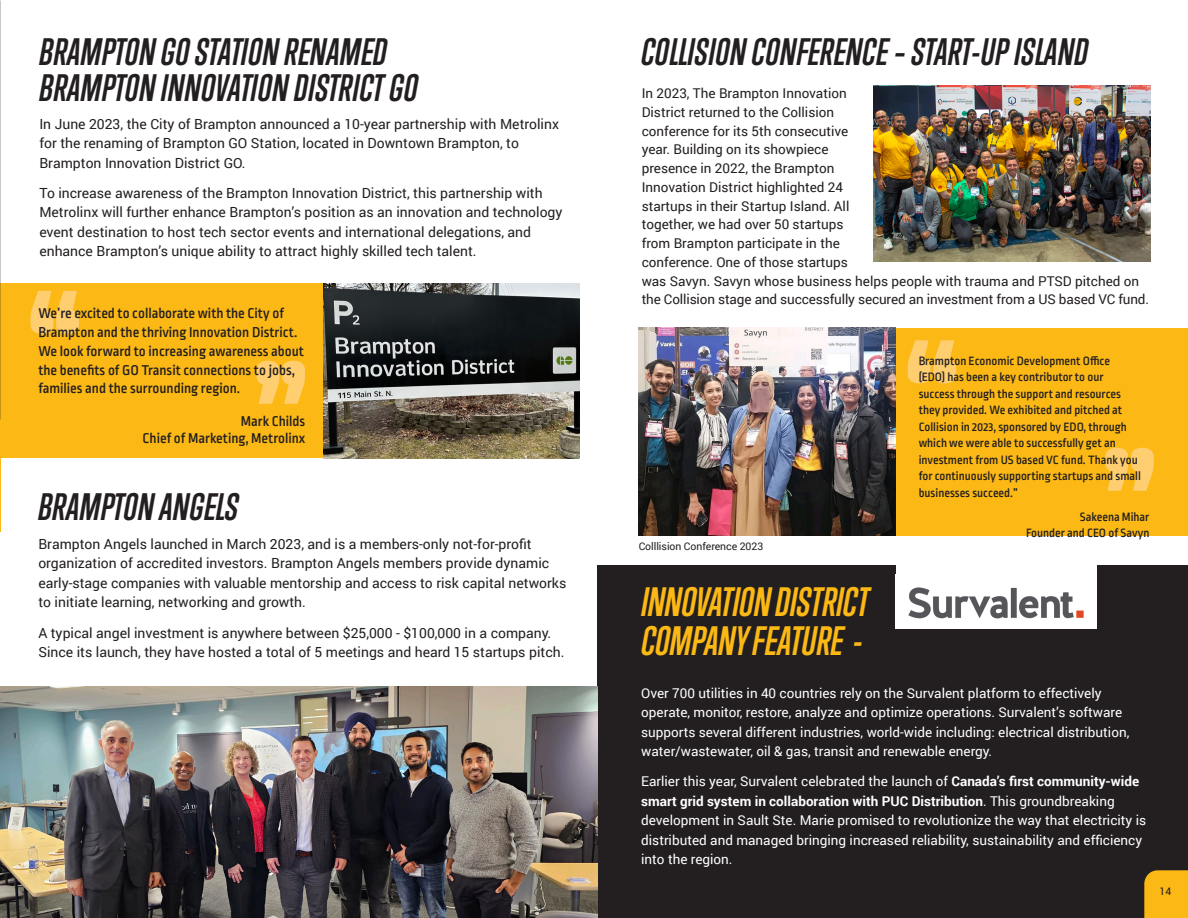
<style>
.page{position:relative;width:1188px;height:918px;background:#fff}
.page>*{position:absolute;margin:0;border:0;box-sizing:border-box;transform-origin:0 0}
.Heading_black{font:italic 700 37.5px/39px "Trump Gothic Pro";color:#fcb814}
.t1{font:italic 700 34.95px/36.3px "Trump Gothic Pro";letter-spacing:.015em;color:#231f20}
.Quote_to_the_right{font:500 15px/18.9px "Ropa Sans Pro";color:#231f20}
.Quote_name{font:500 15px/16.5px "Ropa Sans Pro";color:#231f20;text-align:right}
.Body{font:13.95px/19.5px "Roboto";color:#231f20}
.Body-2{font:13.5px/19.5px "Roboto";color:#fff}
.Body-3{font:13.5px/18.8px "Roboto";color:#231f20}
.Quote_to_the_right-2{font:500 12.75px/16.5px "Ropa Sans Pro";color:#231f20}
.Quote_name-2{font:500 12.75px/16.5px "Ropa Sans Pro";color:#231f20;text-align:right}
.t2{font:10.5px "Roboto";letter-spacing:-.005em;color:#231f20}
.s1{font-weight:700}
</style>
<div class="page">
<div style="left:598px;top:566px;width:590px;height:352px;background:#231f20"></div>
<hr style="left:0;top:420px;width:1px;height:112px;background:#fcb814">
<div style="left:1144px;top:870px;width:44px;height:48px;background:#fcb814"></div>
<div style="left:0;top:284px;width:458px;height:174px;background:#fcb814"></div>
<div style="left:807px;top:328px;width:381px;height:208px;background:#fcb814"></div>
<svg style="left:31px;top:291px;width:48px;height:43px"></svg>
<svg style="left:908px;top:340px;width:48px;height:43px"></svg>
<svg style="left:257px;top:361px;width:48px;height:43px"></svg>
<svg style="left:1105px;top:448px;width:49px;height:43px"></svg>
<img style="left:639px;top:328px;width:257px;height:208px">
<img style="left:874px;top:85px;width:276px;height:176px">
<div style="left:896px;top:566px;width:200px;height:63px;background:#fff"></div>
<img style="left:908px;top:587px;width:176px;height:32px">
<img style="left:1px;top:687px;width:597px;height:231px">
<img style="left:324px;top:284px;width:256px;height:174px">
<img style="left:0;top:0;width:1px;height:420px">
<h2 class="t1" style="left:39px;top:33px;width:380px">BRAMPTON GO STATION RENAMED<br>BRAMPTON INNOVATION DISTRICT GO</h2>
<h2 class="t1" style="left:641px;top:33px;width:448px">COLLISION CONFERENCE – START-UP ISLAND</h2>
<p class="Body-3" style="left:642px;top:83px;width:509px">In 2023, The Brampton Innovation<br>District returned to the Collision<br>conference for its 5th consecutive<br>year. Building on its showpiece<br>presence in 2022, the Brampton<br>Innovation District highlighted 24<br>startups in their Startup Island. All<br>together, we had over 50 startups<br>from Brampton participate in the<br>conference. One of those startups<br>was Savyn. Savyn whose business helps people with trauma and PTSD pitched on the Collision stage and successfully secured an investment from a US based VC fund.</p>
<p class="Body" style="left:39px;top:113px;width:521px">In June 2023, the City of Brampton announced a 10-year partnership with Metrolinx for the renaming of Brampton GO Station, located in Downtown Brampton, to<br>Brampton Innovation District GO.</p>
<p class="Body" style="left:39px;top:183px;width:525px">To increase awareness of the Brampton Innovation District, this partnership with Metrolinx will further enhance Brampton’s position as an innovation and technology event destination to host tech sector events and international delegations, and enhance Brampton’s unique ability to attract highly skilled tech talent.</p>
<p class="Quote_to_the_right" style="left:38px;top:304px;width:267px">We’re excited to collaborate with the City of Brampton and the thriving Innovation District.<br>We look forward to increasing awareness about the benefits of GO Transit connections to jobs, families and the surrounding region.</p>
<p class="Quote_name" style="left:143px;top:414px;width:164px">Mark Childs<br>Chief of Marketing, Metrolinx</p>
<p class="Quote_to_the_right-2" style="left:919px;top:353px;width:224px">Brampton Economic Development Office<br>(EDO) has been a key contributor to our success through the support and resources they provided. We exhibited and pitched at Collision in 2023, sponsored by EDO, through which we were able to successfully get an investment from US based VC fund. Thank you for continuously supporting startups and small businesses succeed.”</p>
<p class="Quote_name-2" style="left:1026px;top:509px;width:125px">Sakeena Mihar<br>Founder and CEO of Savyn</p>
<h2 class="t1" style="left:38px;top:489px;width:202px">BRAMPTON ANGELS</h2>
<p class="Body" style="left:38px;top:534px;width:530px">Brampton Angels launched in March 2023, and is a members-only not-for-profit organization of accredited investors. Brampton Angels members provide dynamic early-stage companies with valuable mentorship and access to risk capital networks to initiate learning, networking and growth.</p>
<p class="Body" style="left:38px;top:622px;width:528px">A typical angel investment is anywhere between $25,000 - $100,000 in a company.<br>Since its launch, they have hosted a total of 5 meetings and heard 15 startups pitch.</p>
<p class="t2" style="left:639px;top:539px;width:126px">Colllision Conference 2023</p>
<p class="Heading_black" style="left:641px;top:582px;width:229px">INNOVATION DISTRICT<br>COMPANY FEATURE -</p>
<p class="Body-2" style="left:641px;top:683px;width:490px">Over 700 utilities in 40 countries rely on the Survalent platform to effectively operate, monitor, restore, analyze and optimize operations. Survalent’s software supports several different industries, world-wide including: electrical distribution, water/wastewater, oil &amp; gas, transit and renewable energy.</p>
<p class="Body-2" style="left:641px;top:771px;width:506px">Earlier this year, Survalent celebrated the launch of <span class="s1">Canada’s first community-wide smart grid system in collaboration with PUC Distribution</span>. This groundbreaking development in Sault Ste. Marie promised to revolutionize the way that electricity is distributed and managed bringing increased reliability, sustainability and efficiency into the region.</p>
<p class="t2" style="left:1160px;top:884px;width:13px">14</p>
</div>
